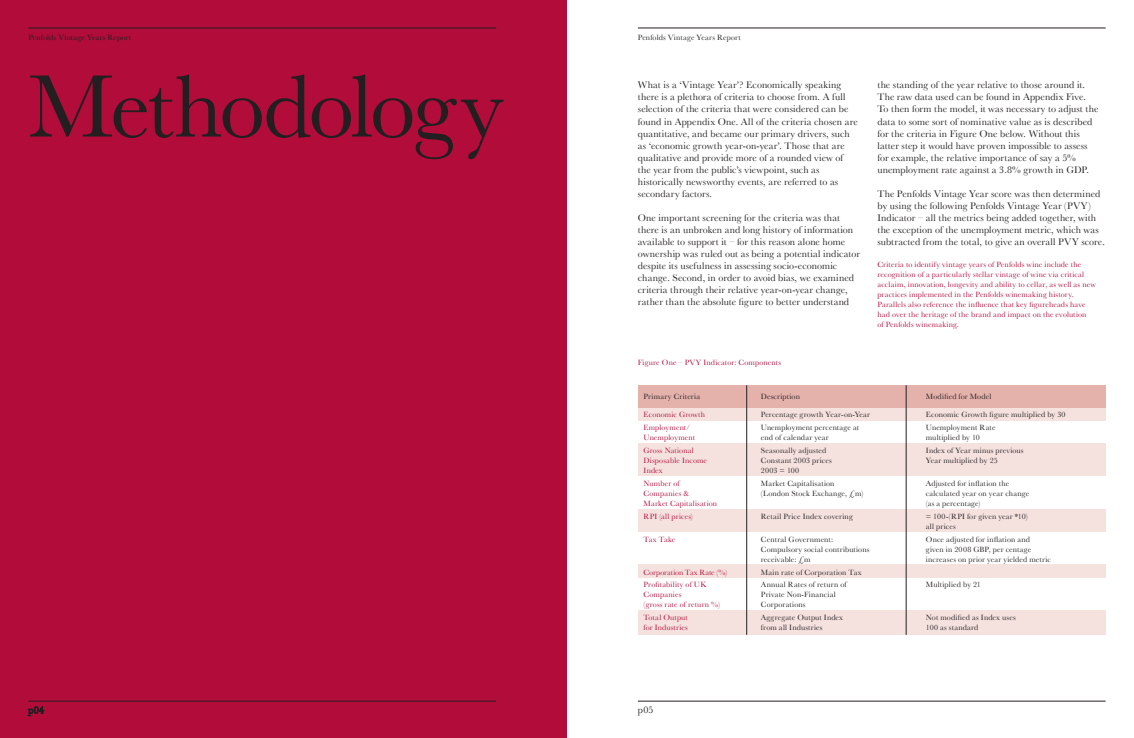
<style>
.page{position:relative;width:1134px;height:738px;background:#fff}
.page>*{position:absolute;margin:0;border:0;box-sizing:border-box;transform-origin:0 0}
.t1{font:92px "Baskerville";letter-spacing:-.035em;color:#231f20}
.t2{font:10px/12px "Baskerville";letter-spacing:.01em;color:#231f20}
.t3{font:8px/10px "Baskerville";letter-spacing:.02em;color:#231f20}
.t4{font:8px/10px "Baskerville";letter-spacing:.02em;color:#b10c3a}
.t5{font:8px "Baskerville";letter-spacing:-.005em;color:#b10c3a}
</style>
<div class="page">
<div style="left:0;top:0;width:567px;height:737px;background:#b10c3a"></div>
<hr style="left:28px;top:28px;width:468px;height:1px;background:#231f20">
<hr style="left:28px;top:700px;width:468px;height:1px;background:#231f20">
<svg style="left:28px;top:706px;width:16px;height:9px"></svg>
<hr style="left:638px;top:28px;width:468px;height:1px;background:#231f20">
<hr style="left:638px;top:700px;width:468px;height:1px;background:#231f20">
<div style="left:638px;top:407px;width:468px;height:13px;background:#f5e2df"></div>
<div style="left:638px;top:564px;width:468px;height:13px;background:#f5e2df"></div>
<div style="left:638px;top:443px;width:468px;height:32px;background:#f5e2df"></div>
<div style="left:638px;top:610px;width:468px;height:24px;background:#f5e2df"></div>
<div style="left:638px;top:509px;width:468px;height:22px;background:#f5e2df"></div>
<div style="left:638px;top:385px;width:468px;height:22px;background:#e4b1ab"></div>
<hr style="left:906px;top:385px;width:1px;height:249px;background:#231f20">
<hr style="left:746px;top:385px;width:1px;height:249px;background:#231f20">
<p class="t3" style="left:28px;top:33px;width:104px">Penfolds Vintage Years Report</p>
<p class="t3" style="left:638px;top:33px;width:104px">Penfolds Vintage Years Report</p>
<h1 class="t1" style="left:28px;top:52px;width:477px">Methodology</h1>
<p class="t2" style="left:877px;top:79px;width:222px">the standing of the year relative to those around it.<br>The raw data used can be found in Appendix Five.<br>To then form the model, it was necessary to adjust the data to some sort of nominative value as is described for the criteria in Figure One below. Without this latter step it would have proven impossible to assess for example, the relative importance of say a 5% unemployment rate against a 3.8% growth in GDP.</p>
<p class="t2" style="left:877px;top:187px;width:229px">The Penfolds Vintage Year score was then determined by using the following Penfolds Vintage Year (PVY)<br>Indicator – all the metrics being added together, with the exception of the unemployment metric, which was subtracted from the total, to give an overall PVY score.</p>
<p class="t4" style="left:877px;top:259px;width:220px">Criteria to identify vintage years of Penfolds wine include the recognition of a particularly stellar vintage of wine via critical acclaim, innovation, longevity and ability to cellar, as well as new practices implemented in the Penfolds winemaking history.<br>Parallels also reference the influence that key figureheads have had over the heritage of the brand and impact on the evolution<br>of Penfolds winemaking.</p>
<p class="t2" style="left:638px;top:79px;width:222px">What is a ‘Vintage Year’? Economically speaking there is a plethora of criteria to choose from. A full selection of the criteria that were considered can be found in Appendix One. All of the criteria chosen are quantitative, and became our primary drivers, such as ‘economic growth year-on-year’. Those that are qualitative and provide more of a rounded view of the year from the public’s viewpoint, such as historically newsworthy events, are referred to as secondary factors.</p>
<p class="t2" style="left:638px;top:211px;width:224px">One important screening for the criteria was that there is an unbroken and long history of information available to support it – for this reason alone home ownership was ruled out as being a potential indicator despite its usefulness in assessing socio-economic change. Second, in order to avoid bias, we examined criteria through their relative year-on-year change, rather than the absolute figure to better understand</p>
<p class="t4" style="left:638px;top:357px;width:145px">Figure One – PVY Indicator: Components</p>
<p class="t3" style="left:643px;top:391px;width:58px">Primary Criteria</p>
<p class="t3" style="left:761px;top:391px;width:41px">Description</p>
<p class="t3" style="left:926px;top:391px;width:67px">Modified for Model</p>
<p class="t4" style="left:643px;top:409px;width:63px">Economic Growth</p>
<p class="t3" style="left:761px;top:409px;width:111px">Percentage growth Year-on-Year</p>
<p class="t3" style="left:926px;top:409px;width:141px">Economic Growth figure multiplied by 30</p>
<p class="t4" style="left:643px;top:422px;width:47px">Employment⁄</p>
<p class="t3" style="left:761px;top:422px;width:100px">Unemployment percentage at</p>
<p class="t3" style="left:926px;top:422px;width:71px">Unemployment Rate</p>
<p class="t4" style="left:643px;top:432px;width:53px">Unemployment</p>
<p class="t3" style="left:761px;top:432px;width:69px">end of calendar year</p>
<p class="t3" style="left:926px;top:432px;width:55px">multiplied by 10</p>
<p class="t4" style="left:643px;top:445px;width:52px">Gross National</p>
<p class="t3" style="left:761px;top:445px;width:67px">Seasonally adjusted</p>
<p class="t3" style="left:926px;top:445px;width:99px">Index of Year minus previous</p>
<p class="t4" style="left:643px;top:455px;width:65px">Disposable Income</p>
<p class="t3" style="left:761px;top:455px;width:72px">Constant 2003 prices</p>
<p class="t3" style="left:926px;top:455px;width:73px">Year multiplied by 25</p>
<p class="t4" style="left:643px;top:465px;width:21px">Index</p>
<p class="t3" style="left:761px;top:465px;width:40px">2003 = 100</p>
<p class="t4" style="left:643px;top:478px;width:38px">Number of</p>
<p class="t3" style="left:761px;top:478px;width:75px">Market Capitalisation</p>
<p class="t3" style="left:926px;top:478px;width:85px">Adjusted for inflation the</p>
<p class="t4" style="left:643px;top:488px;width:47px">Companies &amp;</p>
<p class="t3" style="left:761px;top:488px;width:104px">(London Stock Exchange, £m)</p>
<p class="t3" style="left:926px;top:488px;width:105px">calculated year on year change</p>
<p class="t4" style="left:643px;top:498px;width:75px">Market Capitalisation</p>
<p class="t3" style="left:926px;top:498px;width:56px">(as a percentage)</p>
<p class="t4" style="left:643px;top:511px;width:51px">RPI (all prices)</p>
<p class="t3" style="left:761px;top:511px;width:93px">Retail Price Index covering</p>
<p class="t3" style="left:926px;top:511px;width:103px">= 100-(RPI for given year *10) all prices</p>
<p class="t4" style="left:643px;top:533px;width:33px">Tax Take</p>
<p class="t3" style="left:761px;top:533px;width:74px">Central Government:</p>
<p class="t3" style="left:926px;top:533px;width:106px">Once adjusted for inflation and</p>
<p class="t3" style="left:761px;top:543px;width:110px">Compulsory social contributions</p>
<p class="t3" style="left:926px;top:543px;width:107px">given in 2008 GBP, per centage</p>
<p class="t3" style="left:761px;top:553px;width:51px">receivable: £m</p>
<p class="t3" style="left:926px;top:553px;width:127px">increases on prior year yielded metric</p>
<p class="t5" style="left:643px;top:567px;width:85px">Corporation Tax Rate (%)</p>
<p class="t3" style="left:761px;top:566px;width:102px">Main rate of Corporation Tax</p>
<p class="t4" style="left:643px;top:579px;width:65px">Profitability of UK</p>
<p class="t3" style="left:761px;top:579px;width:87px">Annual Rates of return of</p>
<p class="t3" style="left:926px;top:579px;width:56px">Multiplied by 21</p>
<p class="t4" style="left:643px;top:589px;width:39px">Companies</p>
<p class="t3" style="left:761px;top:589px;width:76px">Private Non-Financial</p>
<p class="t4" style="left:643px;top:599px;width:78px">(gross rate of return %)</p>
<p class="t3" style="left:761px;top:599px;width:46px">Corporations</p>
<p class="t4" style="left:643px;top:612px;width:46px">Total Output</p>
<p class="t3" style="left:761px;top:612px;width:84px">Aggregate Output Index</p>
<p class="t3" style="left:926px;top:612px;width:91px">Not modified as Index uses</p>
<p class="t4" style="left:643px;top:622px;width:46px">for Industries</p>
<p class="t3" style="left:761px;top:622px;width:63px">from all Industries</p>
<p class="t3" style="left:926px;top:622px;width:54px">100 as standard</p>
<p class="t2" style="left:638px;top:703px;width:17px">p05</p>
</div>
